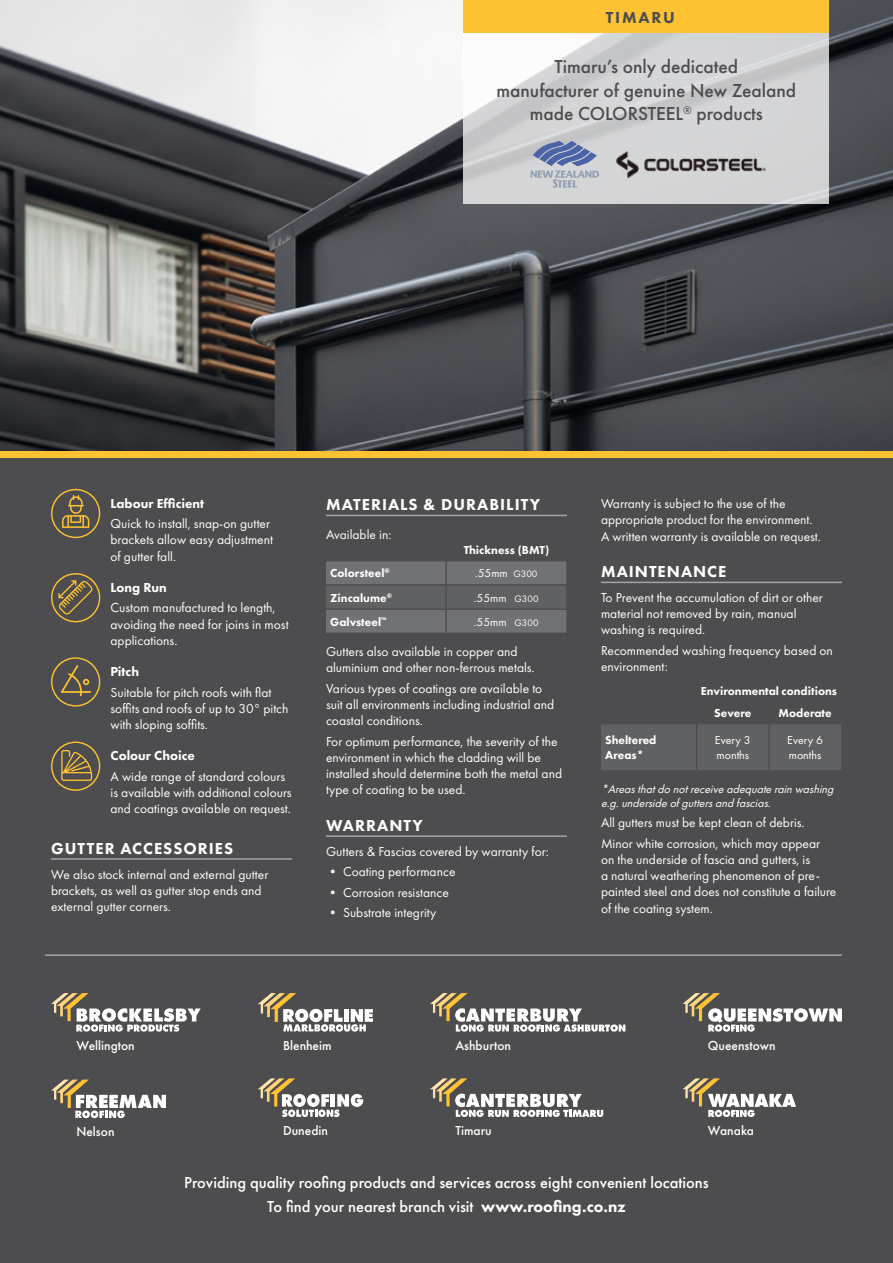
<style>
.page{position:relative;width:893px;height:1263px;background:#fff}
.page>*{position:absolute;margin:0;border:0;box-sizing:border-box;transform-origin:0 0}
.t1{font:500 19.5px/23.4px "Futura PT";color:#4d4d4f;text-align:center}
.t2{font:500 16.5px/24px "Futura PT";color:#fff;text-align:center}
.t3{font:800 16.5px "Futura PT";letter-spacing:.06em;color:#fff}
.t4{font:800 16.5px "Futura PT";letter-spacing:.11em;color:#4d4d4f}
.t5{font:13.5px/16.2px "Futura PT";color:#fff}
.t6{font:500 13.5px "Futura PT";color:#fff}
.t7{font:800 13.5px "Futura PT";color:#fff}
.t8{font:800 12px/21.9px "Futura PT";color:#fff}
.t9{font:italic 12px/14.4px "Futura PT";color:#fff}
.t10{font:12px/14.4px "Futura PT";color:#fff}
.s1{font-size:9.75px}
.s2{font-weight:800}
</style>
<div class="page">
<img style="left:0;top:0;width:893px;height:452px">
<div style="left:0;top:458px;width:893px;height:805px;background:#4d4d4f"></div>
<div style="left:0;top:452px;width:893px;height:6px;background:#fec232"></div>
<hr style="left:326px;top:515px;width:241px;height:1px;background:#a2a4a7">
<hr style="left:326px;top:835px;width:241px;height:2px;background:#a2a4a7">
<svg style="left:326px;top:561px;width:240px;height:72px;background:#6b6c6e"></svg>
<hr style="left:445px;top:561px;width:2px;height:23px;background:#4d4d4f">
<hr style="left:326px;top:584px;width:120px;height:2px;background:#4d4d4f">
<hr style="left:446px;top:584px;width:120px;height:2px;background:#4d4d4f">
<hr style="left:445px;top:586px;width:2px;height:22px;background:#4d4d4f">
<hr style="left:326px;top:608px;width:120px;height:2px;background:#4d4d4f">
<hr style="left:446px;top:608px;width:120px;height:2px;background:#4d4d4f">
<hr style="left:445px;top:610px;width:2px;height:23px;background:#4d4d4f">
<div style="left:601px;top:724px;width:240px;height:46px;background:#606163"></div>
<hr style="left:696px;top:724px;width:1px;height:46px;background:#4d4d4f">
<hr style="left:768px;top:724px;width:2px;height:46px;background:#4d4d4f">
<hr style="left:601px;top:582px;width:241px;height:1px;background:#a2a4a7">
<svg style="left:51px;top:573px;width:49px;height:49px"></svg>
<svg style="left:51px;top:489px;width:49px;height:49px"></svg>
<svg style="left:51px;top:741px;width:49px;height:50px"></svg>
<svg style="left:51px;top:657px;width:49px;height:50px"></svg>
<hr style="left:45px;top:954px;width:797px;height:2px;background:#a2a4a7">
<svg style="left:51px;top:993px;width:150px;height:39px"></svg>
<svg style="left:258px;top:993px;width:115px;height:39px"></svg>
<svg style="left:430px;top:993px;width:195px;height:39px"></svg>
<svg style="left:682px;top:993px;width:160px;height:39px"></svg>
<svg style="left:682px;top:1078px;width:114px;height:39px"></svg>
<svg style="left:430px;top:1078px;width:173px;height:39px"></svg>
<svg style="left:258px;top:1078px;width:105px;height:39px"></svg>
<svg style="left:51px;top:1079px;width:115px;height:39px"></svg>
<hr style="left:51px;top:858px;width:241px;height:2px;background:#a2a4a7">
<svg style="left:463px;top:33px;width:366px;height:171px;background:#d5d6d7"></svg>
<img style="left:601px;top:135px;width:181px;height:58px">
<svg style="left:531px;top:141px;width:68px;height:47px;background:#a4adc3"></svg>
<div style="left:463px;top:0;width:366px;height:33px;background:#fec232"></div>
<p class="t4" style="left:606px;top:7px;width:71px">TIMARU</p>
<h1 class="t1" style="left:496px;top:55px;width:301px">Timaru’s only dedicated<br>manufacturer of genuine New Zealand made COLORSTEEL<sup>®</sup> products</h1>
<p class="t7" style="left:111px;top:495px;width:95px">Labour Efficient</p>
<p class="t5" style="left:111px;top:515px;width:164px">Quick to install, snap-on gutter brackets allow easy adjustment of gutter fall.</p>
<p class="t7" style="left:111px;top:579px;width:58px">Long Run</p>
<p class="t5" style="left:111px;top:600px;width:180px">Custom manufactured to length, avoiding the need for joins in most applications.</p>
<p class="t7" style="left:111px;top:663px;width:30px">Pitch</p>
<p class="t5" style="left:111px;top:684px;width:180px">Suitable for pitch roofs with flat soffits and roofs of up to 30° pitch with sloping soffits.</p>
<p class="t7" style="left:111px;top:747px;width:86px">Colour Choice</p>
<p class="t5" style="left:111px;top:768px;width:183px">A wide range of standard colours is available with additional colours and coatings available on request.</p>
<p class="t3" style="left:51px;top:838px;width:184px">GUTTER ACCESSORIES</p>
<p class="t5" style="left:51px;top:866px;width:219px">We also stock internal and external gutter brackets, as well as gutter stop ends and external gutter corners.</p>
<p class="t3" style="left:326px;top:495px;width:216px">MATERIALS &amp; DURABILITY</p>
<p class="t5" style="left:326px;top:526px;width:67px">Available in:</p>
<p class="t8" style="left:464px;top:539px;width:87px">Thickness (BMT)</p>
<p class="t8" style="left:330px;top:562px;width:61px">Colorsteel<sup>®</sup></p>
<p class="t10" style="left:475px;top:566px;width:64px">.55mm <span class="s1">G300</span></p>
<p class="t8" style="left:330px;top:586px;width:63px">Zincalume<sup>®</sup></p>
<p class="t10" style="left:474px;top:590px;width:66px">.55mm <span class="s1">G300</span></p>
<p class="t8" style="left:330px;top:611px;width:58px">Galvsteel<sup>™</sup></p>
<p class="t10" style="left:474px;top:615px;width:66px">.55mm <span class="s1">G300</span></p>
<p class="t5" style="left:326px;top:644px;width:210px">Gutters also available in copper and aluminium and other non-ferrous metals.</p>
<p class="t5" style="left:326px;top:680px;width:230px">Various types of coatings are available to suit all environments including industrial and coastal conditions.</p>
<p class="t5" style="left:326px;top:733px;width:238px">For optimum performance, the severity of the environment in which the cladding will be installed should determine both the metal and type of coating to be used.</p>
<p class="t3" style="left:326px;top:815px;width:98px">WARRANTY</p>
<p class="t5" style="left:326px;top:843px;width:224px">Gutters &amp; Fascias covered by warranty for:</p>
<p class="t5" style="left:326px;top:864px;width:131px">• Coating performance</p>
<p class="t5" style="left:326px;top:884px;width:124px">• Corrosion resistance</p>
<p class="t5" style="left:326px;top:904px;width:112px">• Substrate integrity</p>
<p class="t5" style="left:601px;top:495px;width:221px">Warranty is subject to the use of the appropriate product for the environment.<br>A written warranty is available on request.</p>
<p class="t3" style="left:601px;top:561px;width:127px">MAINTENANCE</p>
<p class="t5" style="left:601px;top:589px;width:223px">To Prevent the accumulation of dirt or other material not removed by rain, manual washing is required.</p>
<p class="t5" style="left:601px;top:642px;width:233px">Recommended washing frequency based on environment:</p>
<p class="t8" style="left:714px;top:680px;width:124px;text-indent:-13px">Environmental conditions<br>Severe</p>
<p class="t8" style="left:778px;top:702px;width:55px">Moderate</p>
<p class="t8" style="left:605px;top:733px;width:53px;line-height:14.4px">Sheltered<br>Areas*</p>
<p class="t10" style="left:715px;top:733px;width:37px">Every 3 months</p>
<p class="t10" style="left:787px;top:733px;width:37px">Every 6 months</p>
<p class="t9" style="left:601px;top:781px;width:237px">*Areasthatdo notreceive adequate rain washing e.g.underside ofguttersand fascias.</p>
<p class="t5" style="left:601px;top:813px;width:221px;line-height:20.4px">All gutters must be kept clean of debris.<br>Minor white corrosion, which may appear</p>
<p class="t5" style="left:601px;top:851px;width:237px">on the underside of fascia and gutters, is<br>a natural weathering phenomenon of pre&shy;painted steel and does not constitute a failure of the coating system.</p>
<p class="t6" style="left:76px;top:1037px;width:60px">Wellington</p>
<p class="t6" style="left:283px;top:1037px;width:50px">Blenheim</p>
<p class="t6" style="left:455px;top:1037px;width:57px">Ashburton</p>
<p class="t6" style="left:708px;top:1037px;width:69px">Queenstown</p>
<p class="t6" style="left:76px;top:1124px;width:40px">Nelson</p>
<p class="t6" style="left:283px;top:1122px;width:46px">Dunedin</p>
<p class="t6" style="left:455px;top:1122px;width:38px">Timaru</p>
<p class="t6" style="left:708px;top:1122px;width:48px">Wanaka</p>
<p class="t2" style="left:184px;top:1170px;width:526px">Providing quality roofing products and services across eight convenient locations<br>To find your nearest branch visit <span class="s2">www.roofing.co.nz</span></p>
</div>
